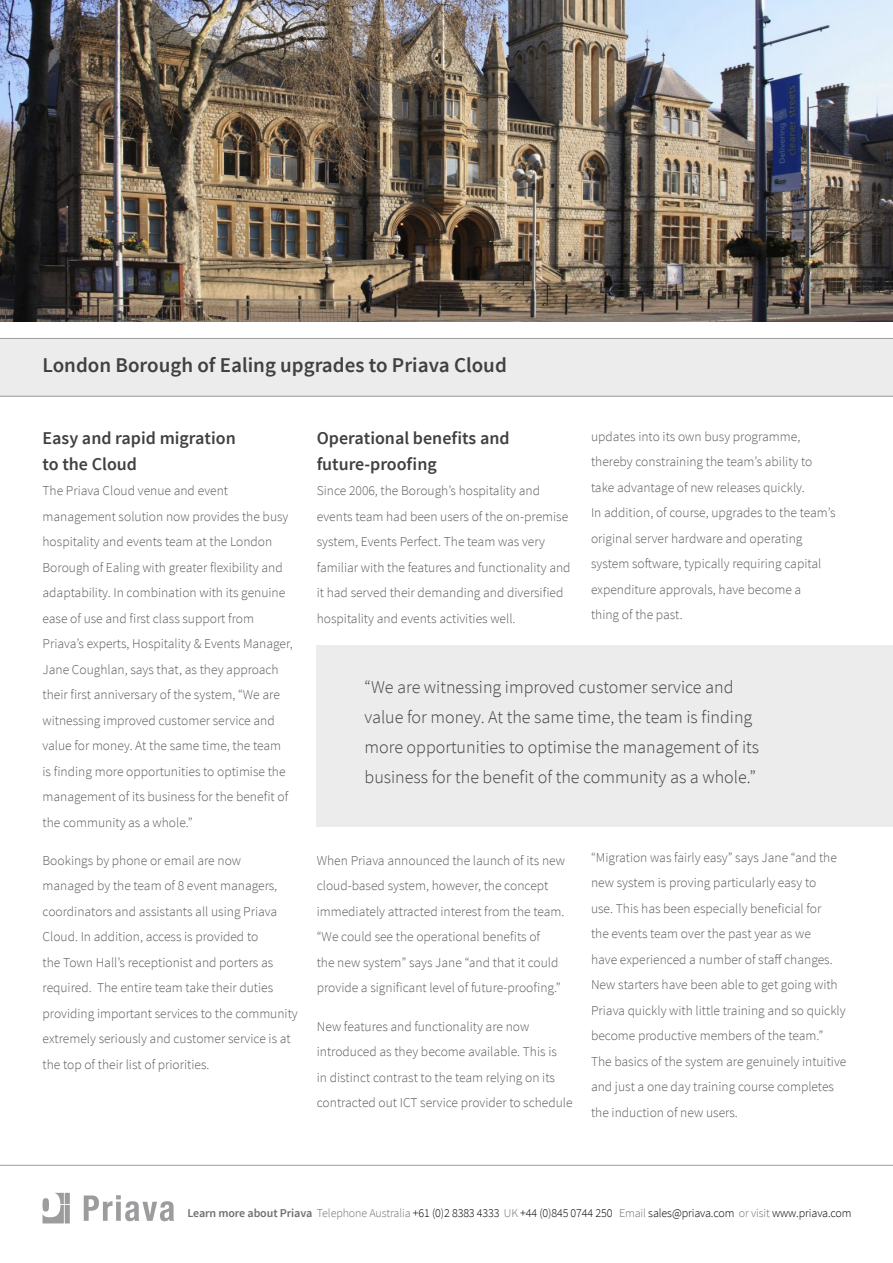
<style>
.page{position:relative;width:893px;height:1263px;background:#fff}
.page>*{position:absolute;margin:0;border:0;box-sizing:border-box;transform-origin:0 0}
.t1{font:600 21px "Source Sans Pro";color:#404042}
.t2{font:300 18px/30px "Source Sans Pro";color:#404042}
.t3{font:600 18px/25.5px "Source Sans Pro";color:#404042}
.t4{font:300 13.5px/25.5px "Source Sans Pro";color:#58595b}
.t5{font:300 12px "Source Sans Pro";letter-spacing:-.01em;color:#000}
.s1{font-weight:600;color:#6f7072}
.s2{color:#6f7072}
</style>
<div class="page">
<div style="left:317px;top:645px;width:576px;height:182px;background:#ececed"></div>
<hr style="left:0;top:1165px;width:893px;height:1px;background:#9b9c9e">
<div style="left:0;top:339px;width:893px;height:58px;background:#ececed"></div>
<hr style="left:0;top:338px;width:893px;height:1px;background:#9b9c9e">
<hr style="left:0;top:396px;width:893px;height:1px;background:#9b9c9e">
<img style="left:0;top:0;width:893px;height:321px">
<svg style="left:43px;top:1193px;width:27px;height:30px"></svg>
<svg style="left:84px;top:1195px;width:90px;height:26px"></svg>
<p class="t1" style="left:43px;top:352px;width:466px">London Borough of Ealing upgrades to Priava Cloud</p>
<p class="t3" style="left:43px;top:426px;width:195px">Easy and rapid migration to the Cloud</p>
<p class="t4" style="left:43px;top:478px;width:252px">The Priava Cloud venue and event management solution now provides the busy hospitality and events team at the London Borough of Ealing with greater flexibility and adaptability. In combination with its genuine ease of use and first class support from Priava’s experts, Hospitality &amp; Events Manager, Jane Coughlan, says that, as they approach their first anniversary of the system, “We are witnessing improved customer service and value for money. At the same time, the team is finding more opportunities to optimise the management of its business for the benefit of the community as a whole.”</p>
<p class="t4" style="left:43px;top:848px;width:257px">Bookings by phone or email are now<br>managed by the team of 8 event managers, coordinators and assistants all using Priava Cloud. In addition, access is provided to<br>the Town Hall’s receptionist and porters as required. The entire team take their duties providing important services to the community extremely seriously and customer service is at the top of their list of priorities.</p>
<p class="t3" style="left:317px;top:426px;width:194px">Operational benefits and future-proofing</p>
<p class="t4" style="left:317px;top:478px;width:255px">Since 2006, the Borough’s hospitality and events team had been users of the on-premise system, Events Perfect. The team was very familiar with the features and functionality and it had served their demanding and diversified hospitality and events activities well.</p>
<p class="t4" style="left:591px;top:423px;width:246px">updates into its own busy programme, thereby constraining the team’s ability to take advantage of new releases quickly.<br>In addition, of course, upgrades to the team’s original server hardware and operating system software, typically requiring capital expenditure approvals, have become a<br>thing of the past.</p>
<p class="t2" style="left:365px;top:672px;width:396px">“We are witnessing improved customer service and value for money. At the same time, the team is finding more opportunities to optimise the management of its business for the benefit of the community as a whole.”</p>
<p class="t4" style="left:317px;top:848px;width:250px">When Priava announced the launch of its new cloud-based system, however, the concept immediately attracted interest from the team. “We could see the operational benefits of<br>the new system” says Jane “and that it could provide a significant level of future-proofing.”</p>
<p class="t4" style="left:317px;top:1013px;width:257px">New features and functionality are now introduced as they become available. This is<br>in distinct contrast to the team relying on its contracted out ICT service provider to schedule</p>
<p class="t4" style="left:591px;top:844px;width:257px">“Migration was fairly easy” says Jane “and the new system is proving particularly easy to<br>use. This has been especially beneficial for<br>the events team over the past year as we<br>have experienced a number of staff changes.<br>New starters have been able to get going with Priava quickly with little training and so quickly become productive members of the team.” The basics of the system are genuinely intuitive and just a one day training course completes the induction of new users.</p>
<p class="t5" style="left:187px;top:1205px;width:665px"><span class="s1">Learn more about Priava</span> <span class="s2">Telephone Australia</span> +61 (0)2 8383 4333 <span class="s2">UK</span> +44 (0)845 0744 250 <span class="s2">Email</span> sales@priava.com <span class="s2">or visit</span> www.priava.com</p>
</div>
